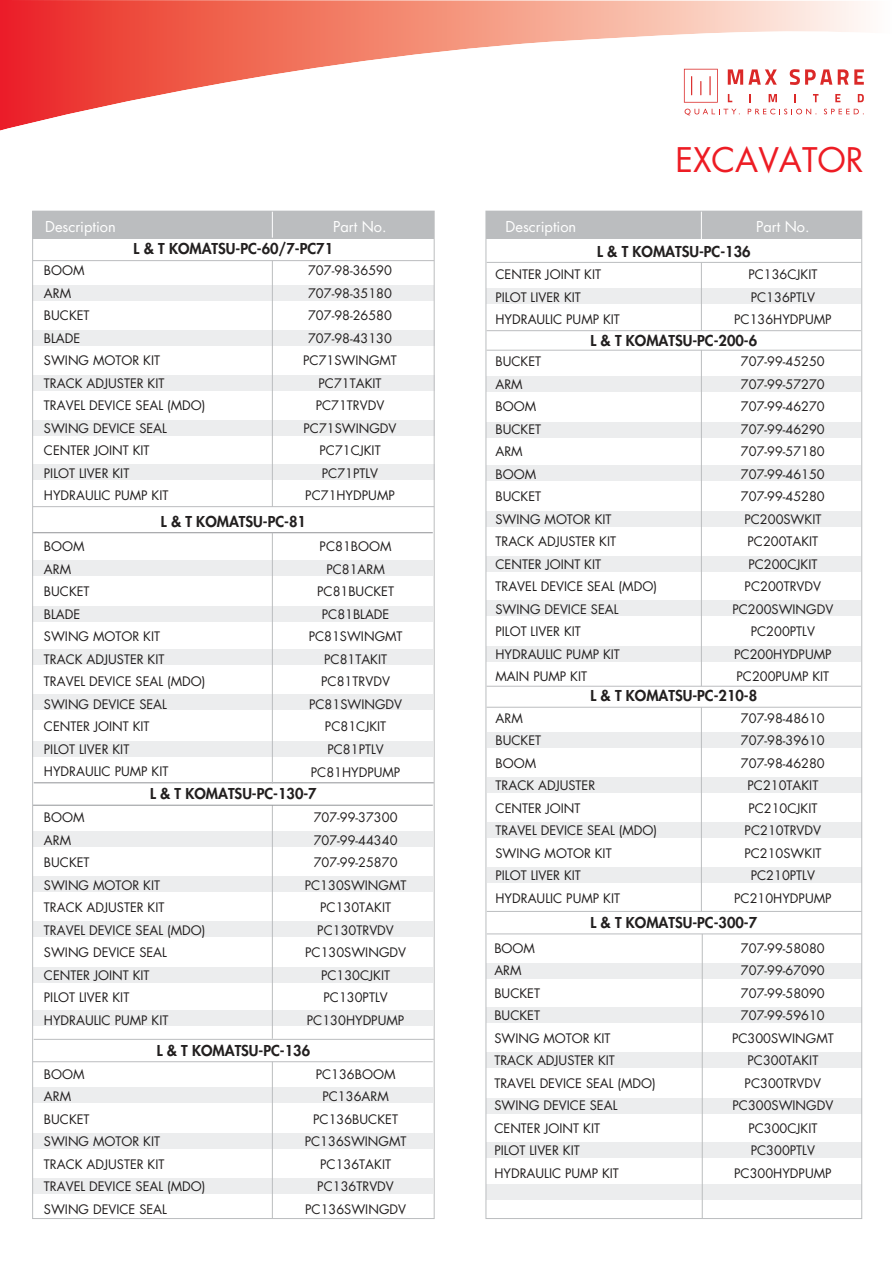
<style>
.page{position:relative;width:893px;height:1263px;background:#fff}
.page>*{position:absolute;margin:0;border:0;box-sizing:border-box;transform-origin:0 0}
.t1{font:33px "Futura LT";color:#ed1c24}
.t2{font:800 14.55px "Futura LT";color:#221f1f}
.t3{font:14.55px "Futura LT";color:#fff}
.t4{font:12.75px/22.5px "Futura LT";color:#221f1f}
</style>
<div class="page">
<img style="left:0;top:0;width:864px;height:131px">
<div style="left:33px;top:1010px;width:400px;height:16px;background:#ecedee"></div>
<hr style="left:487px;top:350px;width:374px;height:1px;background:#bbbdbf">
<hr style="left:487px;top:330px;width:374px;height:1px;background:#bbbdbf">
<hr style="left:487px;top:707px;width:374px;height:1px;background:#bbbdbf">
<hr style="left:487px;top:686px;width:374px;height:1px;background:#bbbdbf">
<div style="left:33px;top:211px;width:401px;height:28px;background:#bbbdbf"></div>
<svg style="left:272px;top:213px;width:1px;height:25px"></svg>
<div style="left:486px;top:211px;width:376px;height:28px;background:#bbbdbf"></div>
<svg style="left:701px;top:213px;width:1px;height:26px"></svg>
<hr style="left:32px;top:532px;width:401px;height:1px;background:#929497">
<div style="left:32px;top:560px;width:401px;height:16px;background:#ecedee"></div>
<div style="left:32px;top:606px;width:401px;height:15px;background:#ecedee"></div>
<div style="left:32px;top:649px;width:401px;height:16px;background:#ecedee"></div>
<div style="left:32px;top:694px;width:401px;height:16px;background:#ecedee"></div>
<div style="left:32px;top:741px;width:401px;height:15px;background:#ecedee"></div>
<hr style="left:34px;top:782px;width:400px;height:1px;background:#929497">
<hr style="left:272px;top:533px;width:1px;height:250px;background:#bbbdbf">
<div style="left:33px;top:831px;width:400px;height:16px;background:#ecedee"></div>
<div style="left:33px;top:876px;width:400px;height:16px;background:#ecedee"></div>
<div style="left:33px;top:921px;width:400px;height:16px;background:#ecedee"></div>
<div style="left:33px;top:966px;width:400px;height:16px;background:#ecedee"></div>
<hr style="left:272px;top:805px;width:1px;height:234px;background:#bbbdbf">
<hr style="left:33px;top:805px;width:400px;height:1px;background:#929497">
<div style="left:486px;top:376px;width:375px;height:16px;background:#ecedee"></div>
<div style="left:486px;top:288px;width:375px;height:16px;background:#ecedee"></div>
<div style="left:486px;top:422px;width:375px;height:16px;background:#ecedee"></div>
<div style="left:486px;top:465px;width:375px;height:16px;background:#ecedee"></div>
<div style="left:486px;top:511px;width:375px;height:16px;background:#ecedee"></div>
<div style="left:486px;top:556px;width:375px;height:16px;background:#ecedee"></div>
<div style="left:486px;top:600px;width:375px;height:16px;background:#ecedee"></div>
<div style="left:486px;top:646px;width:375px;height:16px;background:#ecedee"></div>
<hr style="left:701px;top:350px;width:1px;height:336px;background:#bbbdbf">
<hr style="left:701px;top:262px;width:1px;height:69px;background:#bbbdbf">
<div style="left:487px;top:732px;width:374px;height:15px;background:#ecedee"></div>
<div style="left:487px;top:777px;width:374px;height:16px;background:#ecedee"></div>
<div style="left:487px;top:822px;width:374px;height:16px;background:#ecedee"></div>
<div style="left:487px;top:867px;width:374px;height:16px;background:#ecedee"></div>
<hr style="left:701px;top:707px;width:1px;height:205px;background:#bbbdbf">
<hr style="left:34px;top:1039px;width:400px;height:1px;background:#bbbdbf">
<div style="left:33px;top:1087px;width:400px;height:16px;background:#ecedee"></div>
<div style="left:33px;top:1132px;width:400px;height:16px;background:#ecedee"></div>
<div style="left:33px;top:1178px;width:400px;height:16px;background:#ecedee"></div>
<hr style="left:272px;top:1061px;width:1px;height:157px;background:#bbbdbf">
<hr style="left:33px;top:1061px;width:400px;height:1px;background:#bbbdbf">
<hr style="left:487px;top:262px;width:374px;height:1px;background:#bbbdbf">
<hr style="left:33px;top:260px;width:401px;height:1px;background:#bbbdbf">
<hr style="left:33px;top:506px;width:401px;height:1px;background:#bbbdbf">
<div style="left:33px;top:375px;width:401px;height:16px;background:#ecedee"></div>
<div style="left:33px;top:420px;width:401px;height:16px;background:#ecedee"></div>
<div style="left:33px;top:464px;width:401px;height:16px;background:#ecedee"></div>
<div style="left:33px;top:329px;width:401px;height:16px;background:#ecedee"></div>
<div style="left:33px;top:285px;width:401px;height:16px;background:#ecedee"></div>
<hr style="left:272px;top:261px;width:1px;height:246px;background:#bbbdbf">
<div style="left:487px;top:1007px;width:374px;height:16px;background:#ecedee"></div>
<div style="left:487px;top:1052px;width:374px;height:16px;background:#ecedee"></div>
<div style="left:487px;top:963px;width:374px;height:16px;background:#ecedee"></div>
<div style="left:487px;top:1142px;width:374px;height:16px;background:#ecedee"></div>
<div style="left:487px;top:1184px;width:374px;height:16px;background:#ecedee"></div>
<div style="left:487px;top:1098px;width:374px;height:16px;background:#ecedee"></div>
<hr style="left:487px;top:933px;width:375px;height:1px;background:#bbbdbf">
<hr style="left:487px;top:911px;width:375px;height:1px;background:#bbbdbf">
<hr style="left:702px;top:934px;width:1px;height:284px;background:#bbbdbf">
<h1 class="t1" style="left:675px;top:144px;width:190px">EXCAVATOR</h1>
<p class="t3" style="left:333px;top:219px;width:55px">Part No.</p>
<p class="t3" style="left:45px;top:219px;width:72px">Description</p>
<p class="t3" style="left:756px;top:219px;width:55px">Part No.</p>
<p class="t3" style="left:506px;top:219px;width:72px">Description</p>
<p class="t2" style="left:134px;top:242px;width:201px">L &amp; T KOMATSU-PC-60/7-PC71</p>
<p class="t4" style="left:44px;top:260px;width:163px">BOOM<br>ARM<br>BUCKET<br>BLADE<br>SWING MOTOR KIT<br>TRACK ADJUSTER KIT<br>TRAVEL DEVICE SEAL (MDO)<br>SWING DEVICE SEAL<br>CENTER JOINT KIT<br>PILOT LIVER KIT<br>HYDRAULIC PUMP KIT</p>
<p class="t4" style="left:303px;top:260px;width:95px;text-align:center">707-98-36590<br>707-98-35180<br>707-98-26580<br>707-98-43130<br>PC71SWINGMT<br>PC71TAKIT<br>PC71TRVDV<br>PC71SWINGDV<br>PC71CJKIT<br>PC71PTLV<br>PC71HYDPUMP</p>
<p class="t2" style="left:161px;top:514px;width:146px">L &amp; T KOMATSU-PC-81</p>
<p class="t4" style="left:44px;top:536px;width:163px">BOOM<br>ARM<br>BUCKET<br>BLADE<br>SWING MOTOR KIT<br>TRACK ADJUSTER KIT<br>TRAVEL DEVICE SEAL (MDO)<br>SWING DEVICE SEAL<br>CENTER JOINT KIT<br>PILOT LIVER KIT<br>HYDRAULIC PUMP KIT</p>
<p class="t4" style="left:309px;top:536px;width:95px;text-align:center">PC81BOOM<br>PC81ARM<br>PC81BUCKET<br>PC81BLADE<br>PC81SWINGMT<br>PC81TAKIT<br>PC81TRVDV<br>PC81SWINGDV<br>PC81CJKIT<br>PC81PTLV<br>PC81HYDPUMP</p>
<p class="t2" style="left:150px;top:787px;width:168px">L &amp; T KOMATSU-PC-130-7</p>
<p class="t4" style="left:44px;top:807px;width:163px">BOOM<br>ARM<br>BUCKET<br>SWING MOTOR KIT<br>TRACK ADJUSTER KIT<br>TRAVEL DEVICE SEAL (MDO)<br>SWING DEVICE SEAL<br>CENTER JOINT KIT<br>PILOT LIVER KIT<br>HYDRAULIC PUMP KIT</p>
<p class="t4" style="left:305px;top:807px;width:103px;text-align:center">707-99-37300<br>707-99-44340<br>707-99-25870<br>PC130SWINGMT<br>PC130TAKIT<br>PC130TRVDV<br>PC130SWINGDV<br>PC130CJKIT<br>PC130PTLV<br>PC130HYDPUMP</p>
<p class="t2" style="left:157px;top:1043px;width:155px">L &amp; T KOMATSU-PC-136</p>
<p class="t4" style="left:44px;top:1064px;width:163px">BOOM<br>ARM<br>BUCKET<br>SWING MOTOR KIT<br>TRACK ADJUSTER KIT<br>TRAVEL DEVICE SEAL (MDO)<br>SWING DEVICE SEAL</p>
<p class="t4" style="left:305px;top:1064px;width:103px;text-align:center">PC136BOOM<br>PC136ARM<br>PC136BUCKET<br>PC136SWINGMT<br>PC136TAKIT<br>PC136TRVDV<br>PC136SWINGDV</p>
<p class="t2" style="left:597px;top:244px;width:155px">L &amp; T KOMATSU-PC-136</p>
<p class="t4" style="left:495px;top:264px;width:126px">CENTER JOINT KIT<br>PILOT LIVER KIT<br>HYDRAULIC PUMP KIT</p>
<p class="t4" style="left:734px;top:264px;width:99px;text-align:center">PC136CJKIT<br>PC136PTLV<br>PC136HYDPUMP</p>
<p class="t2" style="left:590px;top:333px;width:168px">L &amp; T KOMATSU-PC-200-6</p>
<p class="t4" style="left:495px;top:351px;width:163px">BUCKET<br>ARM<br>BOOM<br>BUCKET<br>ARM<br>BOOM<br>BUCKET<br>SWING MOTOR KIT<br>TRACK ADJUSTER KIT<br>CENTER JOINT KIT<br>TRAVEL DEVICE SEAL (MDO)<br>SWING DEVICE SEAL<br>PILOT LIVER KIT<br>HYDRAULIC PUMP KIT<br>MAIN PUMP KIT</p>
<p class="t4" style="left:732px;top:351px;width:102px;text-align:center">707-99-45250<br>707-99-57270<br>707-99-46270<br>707-99-46290<br>707-99-57180<br>707-99-46150<br>707-99-45280<br>PC200SWKIT<br>PC200TAKIT<br>PC200CJKIT<br>PC200TRVDV<br>PC200SWINGDV<br>PC200PTLV<br>PC200HYDPUMP<br>PC200PUMP KIT</p>
<p class="t4" style="left:495px;top:708px;width:163px">ARM<br>BUCKET<br>BOOM<br>TRACK ADJUSTER<br>CENTER JOINT<br>TRAVEL DEVICE SEAL (MDO)<br>SWING MOTOR KIT<br>PILOT LIVER KIT<br>HYDRAULIC PUMP KIT</p>
<p class="t4" style="left:734px;top:708px;width:99px;text-align:center">707-98-48610<br>707-98-39610<br>707-98-46280<br>PC210TAKIT<br>PC210CJKIT<br>PC210TRVDV<br>PC210SWKIT<br>PC210PTLV<br>PC210HYDPUMP</p>
<p class="t2" style="left:590px;top:689px;width:168px">L &amp; T KOMATSU-PC-210-8</p>
<p class="t2" style="left:590px;top:916px;width:168px">L &amp; T KOMATSU-PC-300-7</p>
<p class="t4" style="left:494px;top:938px;width:163px">BOOM<br>ARM<br>BUCKET<br>BUCKET<br>SWING MOTOR KIT<br>TRACK ADJUSTER KIT<br>TRAVEL DEVICE SEAL (MDO)<br>SWING DEVICE SEAL<br>CENTER JOINT KIT<br>PILOT LIVER KIT<br>HYDRAULIC PUMP KIT</p>
<p class="t4" style="left:732px;top:938px;width:103px;text-align:center">707-99-58080<br>707-99-67090<br>707-99-58090<br>707-99-59610<br>PC300SWINGMT<br>PC300TAKIT<br>PC300TRVDV<br>PC300SWINGDV<br>PC300CJKIT<br>PC300PTLV<br>PC300HYDPUMP</p>
</div>
